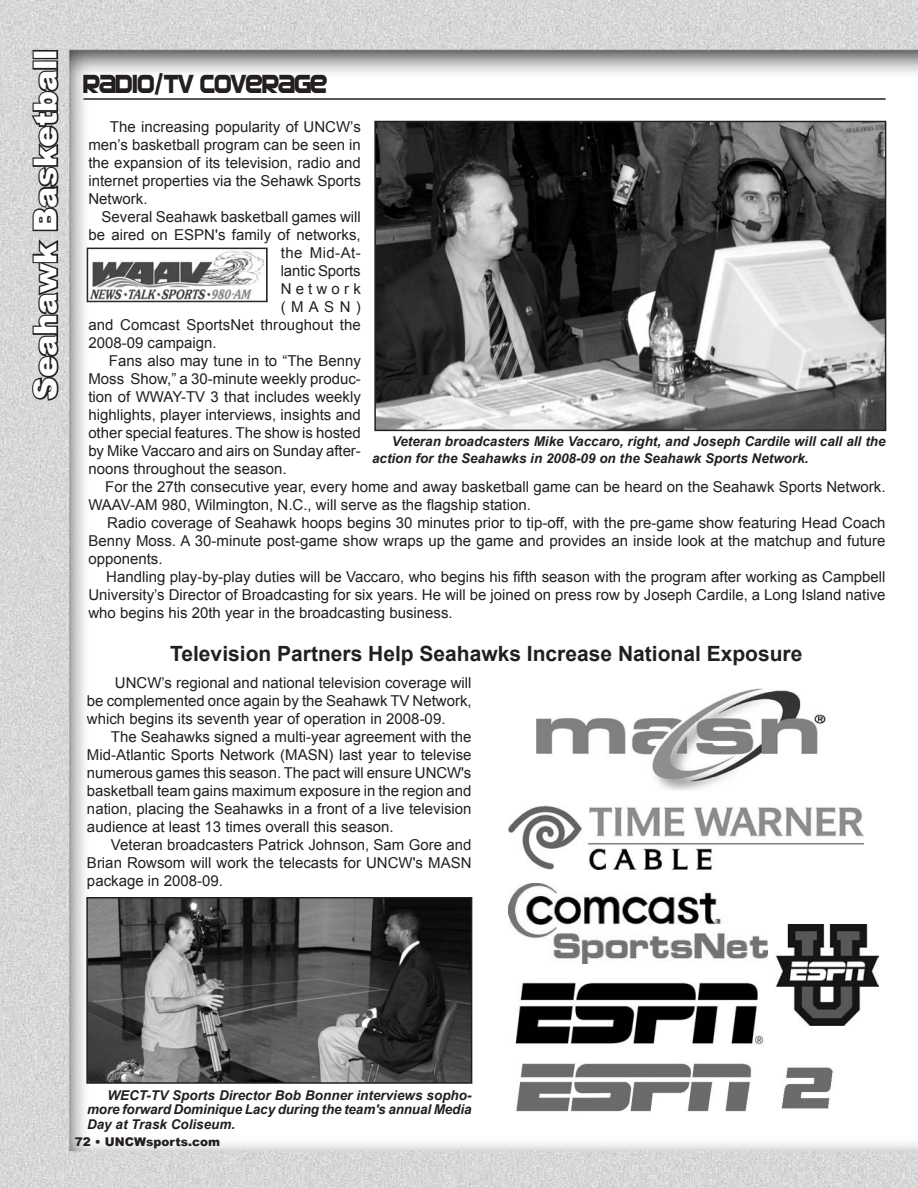
<style>
.page{position:relative;width:918px;height:1188px;background:#fff}
.page>*{position:absolute;margin:0;border:0;box-sizing:border-box;transform-origin:0 0}
.t1{font:900 31.5px "Arial";color:#fff}
.t2{font:27px "SF Automaton Condensed";color:#231f20}
.t3{font:700 21px "Arial";color:#231f20}
.t4{font:15px/18px "Arial";color:#231f20;text-align:justify}
.t5{font:15px "Arial";letter-spacing:.28em;color:#231f20}
.t6{font:italic 700 13.5px/14.2px "Arial";color:#231f20}
.t7{font:900 12px "Arial";color:#231f20}
</style>
<div class="page">
<img style="left:0;top:0;width:918px;height:1188px">
<svg style="left:29px;top:67px;width:32px;height:335px;background:#8b8989"></svg>
<div style="left:33px;top:60px;width:25px;height:10px;border:3px solid #231f20"></div>
<div style="left:33px;top:50px;width:25px;height:9px;border:3px solid #231f20"></div>
<hr style="left:83px;top:98px;width:803px;height:2px;background:#231f20">
<img style="left:508px;top:884px;width:259px;height:80px">
<img style="left:508px;top:806px;width:356px;height:63px">
<img style="left:776px;top:925px;width:103px;height:101px">
<img style="left:512px;top:977px;width:253px;height:71px">
<img style="left:511px;top:1058px;width:330px;height:65px">
<img style="left:513px;top:679px;width:341px;height:111px">
<img style="left:377px;top:124px;width:506px;height:304px">
<div style="left:374px;top:121px;width:512px;height:310px;border:2px solid #231f20"></div>
<svg style="left:87px;top:248px;width:180px;height:54px"></svg>
<img style="left:89px;top:900px;width:380px;height:181px">
<div style="left:86px;top:897px;width:386px;height:187px;border:2px solid #231f20"></div>
<h1 class="t1" style="left:22px;top:400px;width:352px;rotate:-90deg">Seahawk Basketball</h1>
<h2 class="t2" style="left:83px;top:68px;width:245px">RADIO/TV COVERAGE</h2>
<p class="t4" style="left:88px;top:118px;width:274px;text-indent:22px">The increasing popularity of UNCW’s men’s basketball program can be seen in the expansion of its television, radio and internet properties via the Sehawk Sports Network.</p>
<p class="t4" style="left:102px;top:208px;width:261px">Several Seahawk basketball games will</p>
<p class="t4" style="left:88px;top:226px;width:274px">be aired on ESPN's family of networks,</p>
<p class="t4" style="left:281px;top:244px;width:82px">the Mid-At-</p>
<p class="t4" style="left:281px;top:262px;width:82px">lantic Sports</p>
<p class="t5" style="left:281px;top:279px;width:82px">Network</p>
<p class="t4" style="left:281px;top:298px;width:82px">(MASN)</p>
<p class="t4" style="left:88px;top:316px;width:274px">and Comcast SportsNet throughout the</p>
<p class="t4" style="left:88px;top:334px;width:130px">2008-09 campaign.</p>
<p class="t4" style="left:109px;top:352px;width:253px">Fans also may tune in to “The Benny</p>
<p class="t4" style="left:88px;top:370px;width:274px">Moss Show,” a 30-minute weekly produc-</p>
<p class="t4" style="left:88px;top:388px;width:274px">tion of WWAY-TV 3 that includes weekly</p>
<p class="t4" style="left:88px;top:406px;width:274px">highlights, player interviews, insights and</p>
<p class="t4" style="left:88px;top:424px;width:274px">other special features. The show is hosted</p>
<p class="t4" style="left:88px;top:442px;width:274px">by Mike Vaccaro and airs on Sunday after-</p>
<p class="t4" style="left:88px;top:460px;width:200px">noons throughout the season.</p>
<p class="t4" style="left:105px;top:478px;width:782px">For the 27th consecutive year, every home and away basketball game can be heard on the Seahawk Sports Network.</p>
<p class="t4" style="left:88px;top:496px;width:444px">WAAV-AM 980, Wilmington, N.C., will serve as the flagship station.</p>
<p class="t4" style="left:107px;top:514px;width:780px">Radio coverage of Seahawk hoops begins 30 minutes prior to tip-off, with the pre-game show featuring Head Coach</p>
<p class="t4" style="left:88px;top:532px;width:799px">Benny Moss. A 30-minute post-game show wraps up the game and provides an inside look at the matchup and future</p>
<p class="t4" style="left:88px;top:550px;width:76px">opponents.</p>
<p class="t4" style="left:106px;top:568px;width:781px">Handling play-by-play duties will be Vaccaro, who begins his fifth season with the program after working as Campbell</p>
<p class="t4" style="left:88px;top:586px;width:799px">University’s Director of Broadcasting for six years. He will be joined on press row by Joseph Cardile, a Long Island native</p>
<p class="t4" style="left:88px;top:604px;width:366px">who begins his 20th year in the broadcasting business.</p>
<p class="t6" style="left:372px;top:434px;width:515px;line-height:16.2px;text-indent:20px">Veteran broadcasters Mike Vaccaro, right, and Joseph Cardile will call all the action for the Seahawks in 2008-09 on the Seahawk Sports Network.</p>
<h3 class="t3" style="left:170px;top:640px;width:634px">Television Partners Help Seahawks Increase National Exposure</h3>
<p class="t4" style="left:87px;top:674px;width:386px;text-indent:28px">UNCW’s regional and national television coverage will be complemented once again by the Seahawk TV Network, which begins its seventh year of operation in 2008-09.</p>
<p class="t4" style="left:87px;top:728px;width:386px;text-indent:24px">The Seahawks signed a multi-year agreement with the Mid-Atlantic Sports Network (MASN) last year to televise numerous games this season. The pact will ensure UNCW's basketball team gains maximum exposure in the region and nation, placing the Seahawks in a front of a live television audience at least 13 times overall this season.</p>
<p class="t4" style="left:87px;top:836px;width:386px;text-indent:24px">Veteran broadcasters Patrick Johnson, Sam Gore and Brian Rowsom will work the telecasts for UNCW's MASN package in 2008-09.</p>
<p class="t6" style="left:87px;top:1089px;width:386px;text-align:justify;text-indent:20px">WECT-TV Sports Director Bob Bonner interviews sopho&shy;more forward Dominique Lacy during the team's annual Media Day at Trask Coliseum.</p>
<p class="t7" style="left:75px;top:1133px;width:147px">72 • UNCWsports.com</p>
</div>
